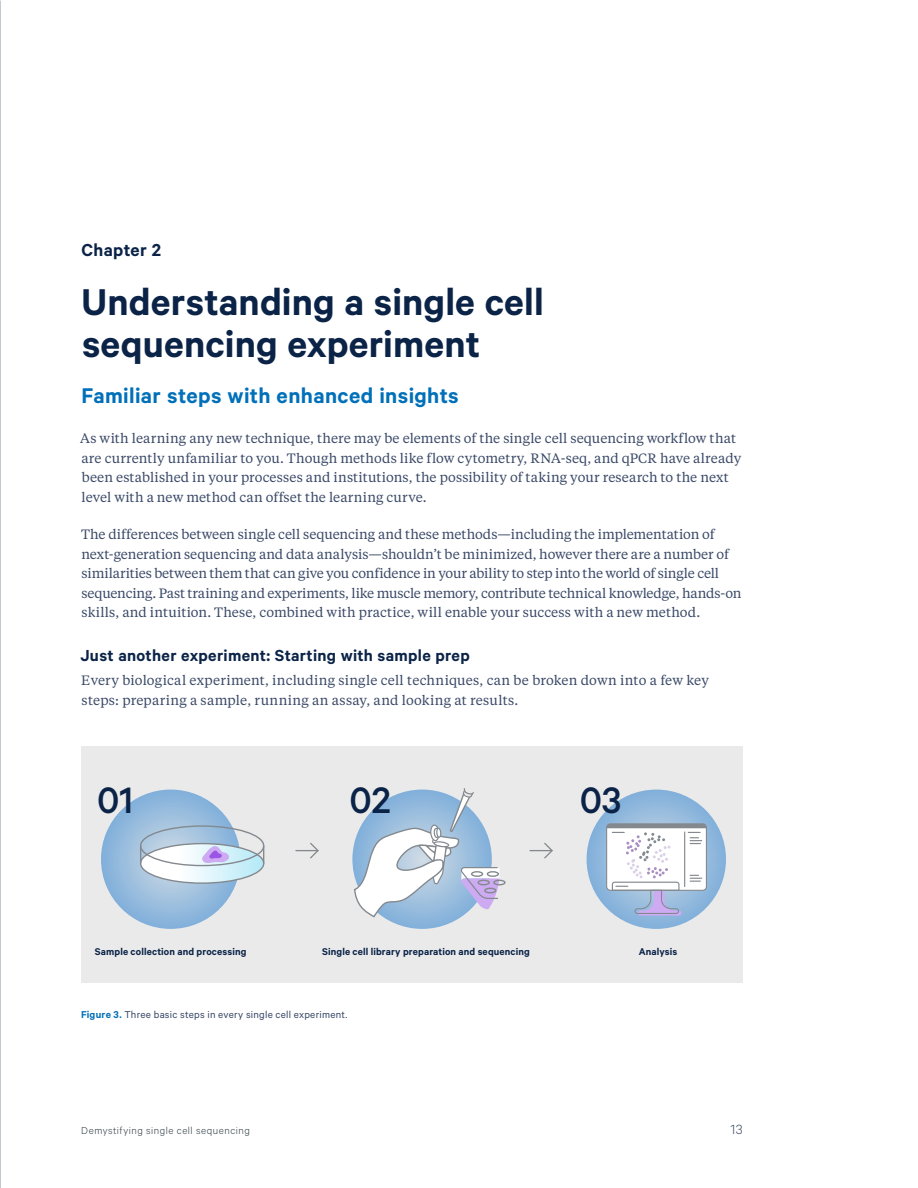
<style>
.page{position:relative;width:918px;height:1188px;background:#fff}
.page>*{position:absolute;margin:0;border:0;box-sizing:border-box;transform-origin:0 0}
.t1{font:600 42px/42px "Calibre";letter-spacing:.005em;color:#0a2347}
.t2{font:500 41.4px "Calibre";color:#0a2347}
.t3{font:600 24px "Calibre";letter-spacing:.015em;color:#0070b9}
.t4{font:600 19.5px "Calibre";letter-spacing:.015em;color:#0a2347}
.t5{font:600 18px "Calibre";letter-spacing:.02em;color:#0a2347}
.t6{font:300 15px "Calibre";color:#3a4967}
.t7{font:13.5px/19.5px "Tiempos Text";letter-spacing:.005em;color:#3a4967}
.t8{font:11.25px "Calibre";letter-spacing:.02em;color:#3a4967}
.t9{font:300 11.25px "Calibre";letter-spacing:.05em;color:#303c42}
.t10{font:600 11.1px "Calibre";letter-spacing:.01em;color:#0a2347}
.s1{font-weight:600;color:#0070b9}
</style>
<div class="page">
<img style="left:0;top:0;width:1px;height:1188px">
<div style="left:81px;top:746px;width:661px;height:237px;background:#eaeaea"></div>
<svg style="left:101px;top:790px;width:139px;height:139px;background:#95badb"></svg>
<div style="left:352px;top:790px;width:140px;height:139px;background:#87b2db;border-radius:70px"></div>
<svg style="left:587px;top:790px;width:139px;height:139px;background:#8cb5db"></svg>
<svg style="left:140px;top:844px;width:124px;height:39px;background:#d4dfeb"></svg>
<div style="left:493px;top:880px;width:13px;height:5px;border:1px solid #83898e;border-radius:50%"></div>
<svg style="left:353px;top:788px;width:146px;height:129px"></svg>
<svg style="left:606px;top:823px;width:101px;height:93px;background:#d3dae6"></svg>
<svg style="left:296px;top:842px;width:23px;height:17px"></svg>
<svg style="left:530px;top:842px;width:23px;height:17px"></svg>
<h3 class="t4" style="left:82px;top:238px;width:81px">Chapter 2</h3>
<h1 class="t1" style="left:81px;top:280px;width:464px">Understanding a single cell sequencing experiment</h1>
<h3 class="t3" style="left:82px;top:381px;width:379px">Familiar steps with enhanced insights</h3>
<p class="t7" style="left:80px;top:428px;width:662px">As with learning any new technique, there may be elements of the single cell sequencing workflow that are currently unfamiliar to you. Though methods like flow cytometry, RNA-seq, and qPCR have already been established in your processes and institutions, the possibility of taking your research to the next level with a new method can offset the learning curve.</p>
<p class="t7" style="left:81px;top:524px;width:662px">The differences between single cell sequencing and these methods—including the implementation of next-generation sequencing and data analysis—shouldn’t be minimized, however there are a number of similarities between them that can give you confidence in your ability to step into the world of single cell sequencing. Past training and experiments, like muscle memory, contribute technical knowledge, hands-on skills, and intuition. These, combined with practice, will enable your success with a new method.</p>
<h3 class="t5" style="left:80px;top:644px;width:391px">Just another experiment: Starting with sample prep</h3>
<p class="t7" style="left:81px;top:670px;width:629px">Every biological experiment, including single cell techniques, can be broken down into a few key steps: preparing a sample, running an assay, and looking at results.</p>
<h2 class="t2" style="left:97px;top:776px;width:37px">01</h2>
<h2 class="t2" style="left:349px;top:776px;width:43px">02</h2>
<h2 class="t2" style="left:580px;top:776px;width:43px">03</h2>
<p class="t10" style="left:95px;top:945px;width:153px">Sample collection and processing</p>
<p class="t10" style="left:322px;top:945px;width:209px">Single cell library preparation and sequencing</p>
<p class="t10" style="left:639px;top:945px;width:40px">Analysis</p>
<p class="t8" style="left:81px;top:1008px;width:268px"><span class="s1">Figure 3.</span> Three basic steps in every single cell experiment.</p>
<p class="t9" style="left:81px;top:1124px;width:170px">Demystifying single cell sequencing</p>
<p class="t6" style="left:731px;top:1121px;width:13px">13</p>
</div>
